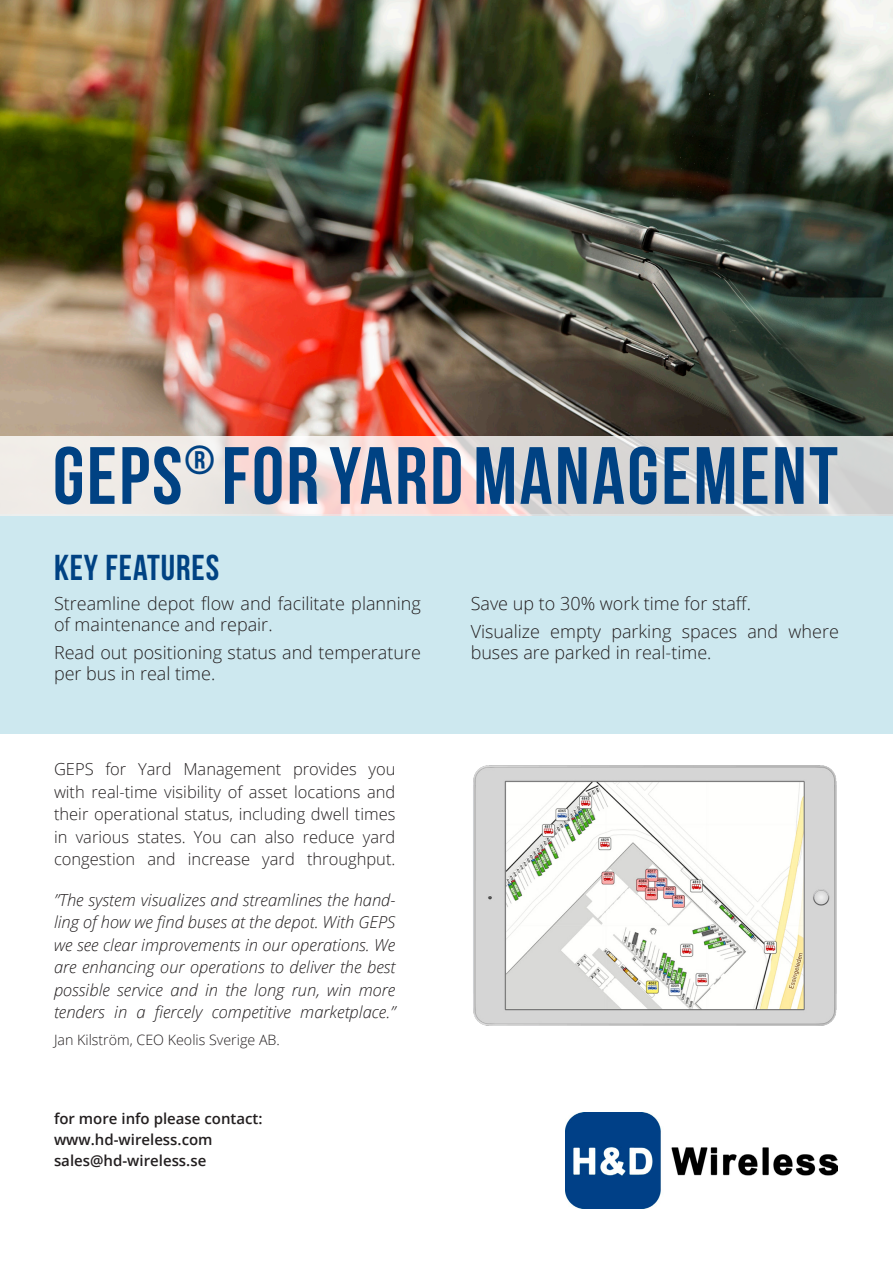
<style>
.page{position:relative;width:893px;height:1263px;background:#fff}
.page>*{position:absolute;margin:0;border:0;box-sizing:border-box;transform-origin:0 0}
.Huvudrubrik{font:81px "Bebas Neue";letter-spacing:.03em;color:#004283}
.Huvudrubrik-2{font:36px "Bebas Neue";letter-spacing:.025em;color:#004283}
.Bröd_utan_indrag{font:300 18px/21px "Open Sans";color:#231f20}
.t1{font:italic 300 16.5px/22.5px "Open Sans";color:#231f20;text-align:justify}
.Bröd_utan_indrag-2{font:300 16.5px/22.5px "Open Sans";color:#231f20;text-align:justify}
.Bröd_utan_indrag-3{font:600 15px/21px "Open Sans";color:#231f20}
.t2{font:300 14.25px "Open Sans";color:#231f20}
</style>
<div class="page">
<img style="left:0;top:0;width:893px;height:436px">
<div style="left:0;top:514px;width:893px;height:219px;background:#cde8ef"></div>
<img style="left:566px;top:1112px;width:272px;height:97px">
<svg style="left:0;top:436px;width:893px;height:79px;background:#e7dddb"></svg>
<img style="left:473px;top:765px;width:364px;height:261px">
<p class="Huvudrubrik" style="left:53px;top:431px;width:786px">GEPS<sup>®</sup> FOR YARD MANAGEMENT</p>
<p class="Huvudrubrik-2" style="left:54px;top:548px;width:167px">KEY FEATURES</p>
<p class="Bröd_utan_indrag" style="left:54px;top:592px;width:368px">Streamline depot flow and facilitate planning of maintenance and repair.</p>
<p class="Bröd_utan_indrag" style="left:54px;top:641px;width:368px">Read out positioning status and temperature per bus in real time.</p>
<p class="Bröd_utan_indrag-2" style="left:54px;top:757px;width:343px">GEPS for Yard Management provides you with real-time visibility of asset locations and their operational status, including dwell times in various states. You can also reduce yard congestion and increase yard throughput.</p>
<p class="t1" style="left:54px;top:888px;width:343px">”The system visualizes and streamlines the hand&shy;ling of how we find buses at the depot. With GEPS we see clear improvements in our operations. We are enhancing our operations to deliver the best possible service and in the long run, win more tenders in a fiercely competitive marketplace.”</p>
<p class="t2" style="left:54px;top:1030px;width:227px">Jan Kilström, CEO Keolis Sverige AB.</p>
<p class="Bröd_utan_indrag-3" style="left:54px;top:1107px;width:210px">for more info please contact:</p>
<p class="Bröd_utan_indrag-3" style="left:54px;top:1128px;width:160px">www.hd-wireless.com sales@hd-wireless.se</p>
<p class="Bröd_utan_indrag" style="left:471px;top:592px;width:282px">Save up to 30% work time for staff.</p>
<p class="Bröd_utan_indrag" style="left:471px;top:620px;width:370px">Visualize empty parking spaces and where buses are parked in real-time.</p>
</div>
